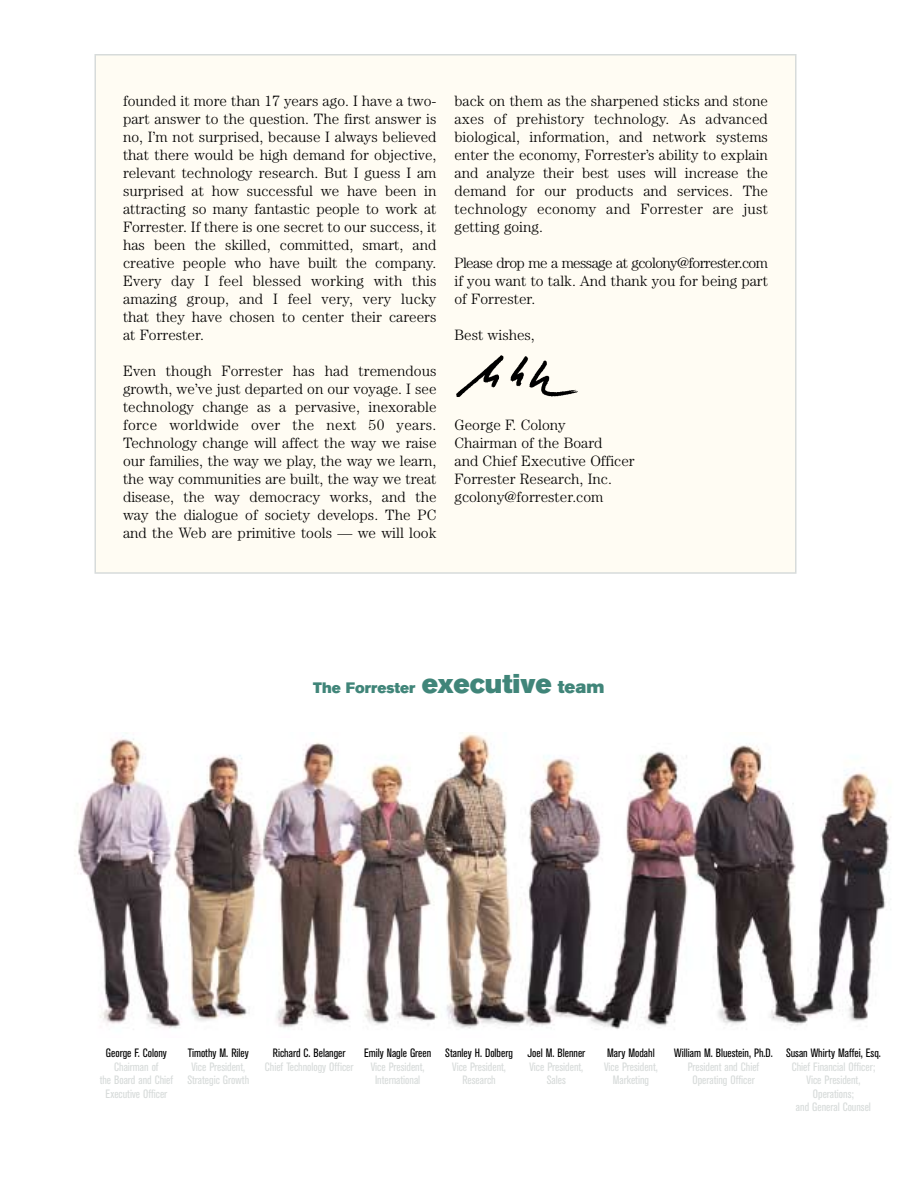
<style>
.page{position:relative;width:918px;height:1188px;background:#fff}
.page>*{position:absolute;margin:0;border:0;box-sizing:border-box;transform-origin:0 0}
.t1{font:300 15px/18px "Century";color:#000;text-align:justify}
.t2{font:15px "Akzidenz Grotesk BE Super";color:#408579}
.t3{font:condensed 12px/13.5px "Akzidenz Grotesk BE";color:#d7dbda;text-align:center}
.t4{font:condensed 12px "Akzidenz Grotesk BE";color:#000}
.s1{font-size:27px}
.s2{font-size:18px}
</style>
<div class="page">
<div style="left:95px;top:55px;width:701px;height:518px;background:#fffcf3"></div>
<img style="left:456px;top:355px;width:122px;height:42px">
<img style="left:74px;top:733px;width:817px;height:297px">
<p class="t1" style="left:123px;top:93px;width:315px">founded it more than 17 years ago. I have a two&shy;part answer to the question. The first answer is no, I’m not surprised, because I always believed that there would be high demand for objective, relevant technology research. But I guess I am surprised at how successful we have been in attracting so many fantastic people to work at Forrester. If there is one secret to our success, it has been the skilled, committed, smart, and creative people who have built the company.<br>Every day I feel blessed working with this amazing group, and I feel very, very lucky that they have chosen to center their careers at Forrester.</p>
<p class="t1" style="left:123px;top:363px;width:315px">Even though Forrester has had tremendous growth, we’ve just departed on our voyage. I see technology change as a pervasive, inexorable force worldwide over the next 50 years.<br>Technology change will affect the way we raise our families, the way we play, the way we learn, the way communities are built, the way we treat disease, the way democracy works, and the way the dialogue of society develops. The PC and the Web are primitive tools — we will look</p>
<p class="t1" style="left:454px;top:93px;width:315px">back on them as the sharpened sticks and stone axes of prehistory technology. As advanced biological, information, and network systems enter the economy, Forrester’s ability to explain and analyze their best uses will increase the demand for our products and services. The technology economy and Forrester are just getting going.</p>
<p class="t1" style="left:455px;top:255px;width:315px">Please drop me a message at gcolony@forrester.com if you want to talk. And thank you for being part of Forrester.</p>
<p class="t1" style="left:455px;top:327px;width:82px">Best wishes,</p>
<p class="t1" style="left:455px;top:417px;width:182px;text-align:left">George F. Colony<br>Chairman of the Board<br>and Chief Executive Officer<br>Forrester Research, Inc. gcolony@forrester.com</p>
<p class="t2" style="left:313px;top:683px;width:293px">The Forrester <span class="s1">executive</span> <span class="s2">team</span></p>
<p class="t4" style="left:106px;top:1049px;width:63px">George F. Colony</p>
<p class="t3" style="left:100px;top:1061px;width:75px">Chairman of<br>the Board and Chief<br>Executive Officer</p>
<p class="t4" style="left:188px;top:1049px;width:63px">Timothy M. Riley</p>
<p class="t3" style="left:187px;top:1061px;width:63px">Vice President,<br>Strategic Growth</p>
<p class="t4" style="left:273px;top:1049px;width:74px">Richard C. Belanger</p>
<p class="t3" style="left:265px;top:1061px;width:90px">Chief Technology Officer</p>
<p class="t4" style="left:364px;top:1049px;width:69px">Emily Nagle Green</p>
<p class="t3" style="left:371px;top:1061px;width:55px">Vice President,<br>International</p>
<p class="t4" style="left:445px;top:1049px;width:69px">Stanley H. Dolberg</p>
<p class="t3" style="left:452px;top:1061px;width:55px">Vice President,<br>Research</p>
<p class="t4" style="left:528px;top:1049px;width:59px">Joel M. Blenner</p>
<p class="t3" style="left:529px;top:1061px;width:55px">Vice President,<br>Sales</p>
<p class="t4" style="left:607px;top:1049px;width:49px">Mary Modahl</p>
<p class="t3" style="left:604px;top:1061px;width:55px">Vice President,<br>Marketing</p>
<p class="t4" style="left:674px;top:1049px;width:100px">William M. Bluestein, Ph.D.</p>
<p class="t3" style="left:688px;top:1061px;width:73px">President and Chief<br>Operating Officer</p>
<p class="t4" style="left:786px;top:1049px;width:96px">Susan Whirty Maffei, Esq.</p>
<p class="t3" style="left:792px;top:1061px;width:85px">Chief Financial Officer;<br>Vice President,<br>Operations;<br>and General Counsel</p>
</div>
